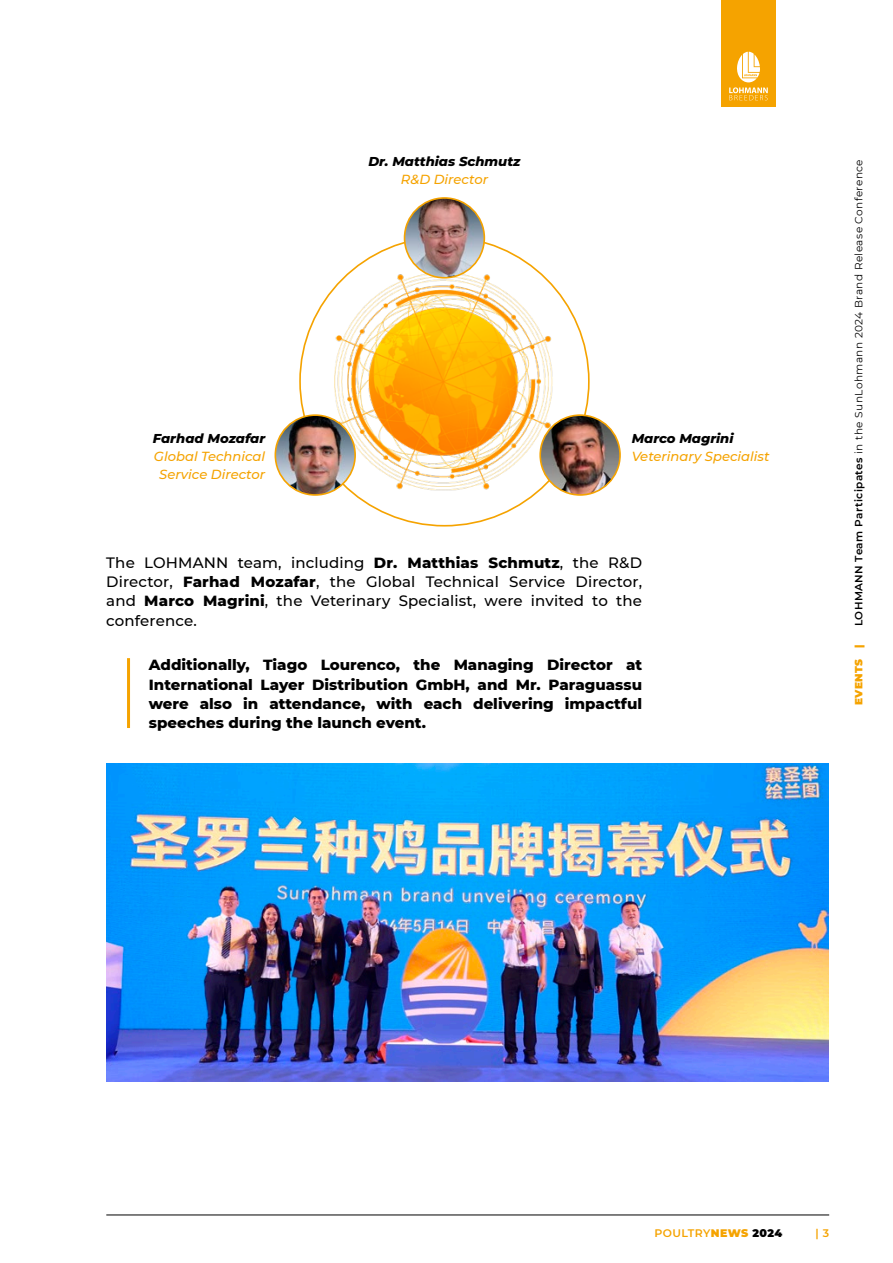
<style>
.page{position:relative;width:893px;height:1263px;background:#fff}
.page>*{position:absolute;margin:0;border:0;box-sizing:border-box;transform-origin:0 0}
.TEXTO{font:800 15px/19.2px "Montserrat";color:#000;text-align:justify}
.TEXTO-2{font:500 15px/19.2px "Montserrat";letter-spacing:.01em;color:#000;text-align:justify}
.Medium_Italic{font:italic 500 13.2px/18px "Montserrat";color:#f5a300;text-align:center}
.ExtraBold{font:italic 800 13.2px "Montserrat";color:#000}
.t1{font:600 10.95px "Montserrat";letter-spacing:.04em;color:#f5a300}
.t2{font:10.5px "Montserrat";letter-spacing:.04em;color:#000}
.t3{font:900 10.5px "Montserrat";letter-spacing:.04em;color:#f5a300}
.s1{font-weight:800}
.s2{font-weight:600}
.s3{font-weight:900}
.s4{font-weight:900;color:#000}
</style>
<div class="page">
<img style="left:322px;top:264px;width:245px;height:234px">
<img style="left:540px;top:415px;width:80px;height:80px;border-radius:40px">
<div style="left:539px;top:414px;width:82px;height:82px;border:2px solid #f5a300;border-radius:50%"></div>
<img style="left:405px;top:198px;width:79px;height:80px">
<div style="left:404px;top:197px;width:81px;height:82px;border:2px solid #f5a300;border-radius:50%"></div>
<img style="left:276px;top:415px;width:79px;height:80px">
<div style="left:275px;top:414px;width:81px;height:82px;border:2px solid #f5a300;border-radius:50%"></div>
<img style="left:106px;top:763px;width:723px;height:318px">
<hr style="left:127px;top:658px;width:3px;height:70px;background:#f5a300">
<hr style="left:106px;top:1215px;width:723px;height:1px;background:#000">
<div style="left:721px;top:0;width:54px;height:106px;background:#f5a300"></div>
<svg style="left:729px;top:52px;width:39px;height:48px"></svg>
<p class="ExtraBold" style="left:153px;top:429px;width:114px">Farhad Mozafar</p>
<p class="Medium_Italic" style="left:154px;top:447px;width:113px">Global Technical<br>Service Director</p>
<p class="ExtraBold" style="left:368px;top:152px;width:154px">Dr. Matthias Schmutz</p>
<p class="Medium_Italic" style="left:401px;top:170px;width:89px">R&amp;D Director</p>
<p class="ExtraBold" style="left:632px;top:429px;width:103px">Marco Magrini</p>
<p class="Medium_Italic" style="left:632px;top:447px;width:139px">Veterinary Specialist</p>
<p class="TEXTO-2" style="left:106px;top:552px;width:537px">The LOHMANN team, including <span class="s1">Dr. Matthias Schmutz</span>, the R&amp;D Director, <span class="s1">Farhad Mozafar</span>, the Global Technical Service Director, and <span class="s1">Marco Magrini</span>, the Veterinary Specialist, were invited to the conference.</p>
<p class="TEXTO" style="left:149px;top:655px;width:495px">Additionally, Tiago Lourenco, the Managing Director at International Layer Distribution GmbH, and Mr. Paraguassu were also in attendance, with each delivering impactful speeches during the launch event.</p>
<p class="t2" style="left:852px;top:626px;width:468px;rotate:-90deg"><span class="s2">LOHMANN Team Participates</span> in the SunLohmann 2024 Brand Release Conference</p>
<p class="t3" style="left:851px;top:705px;width:62px;rotate:-90deg">EVENTS |</p>
<p class="t1" style="left:654px;top:1225px;width:130px">POULTRY<span class="s3">NEWS</span> <span class="s4">2024</span></p>
<p class="t1" style="left:816px;top:1225px;width:15px">| 3</p>
</div>
